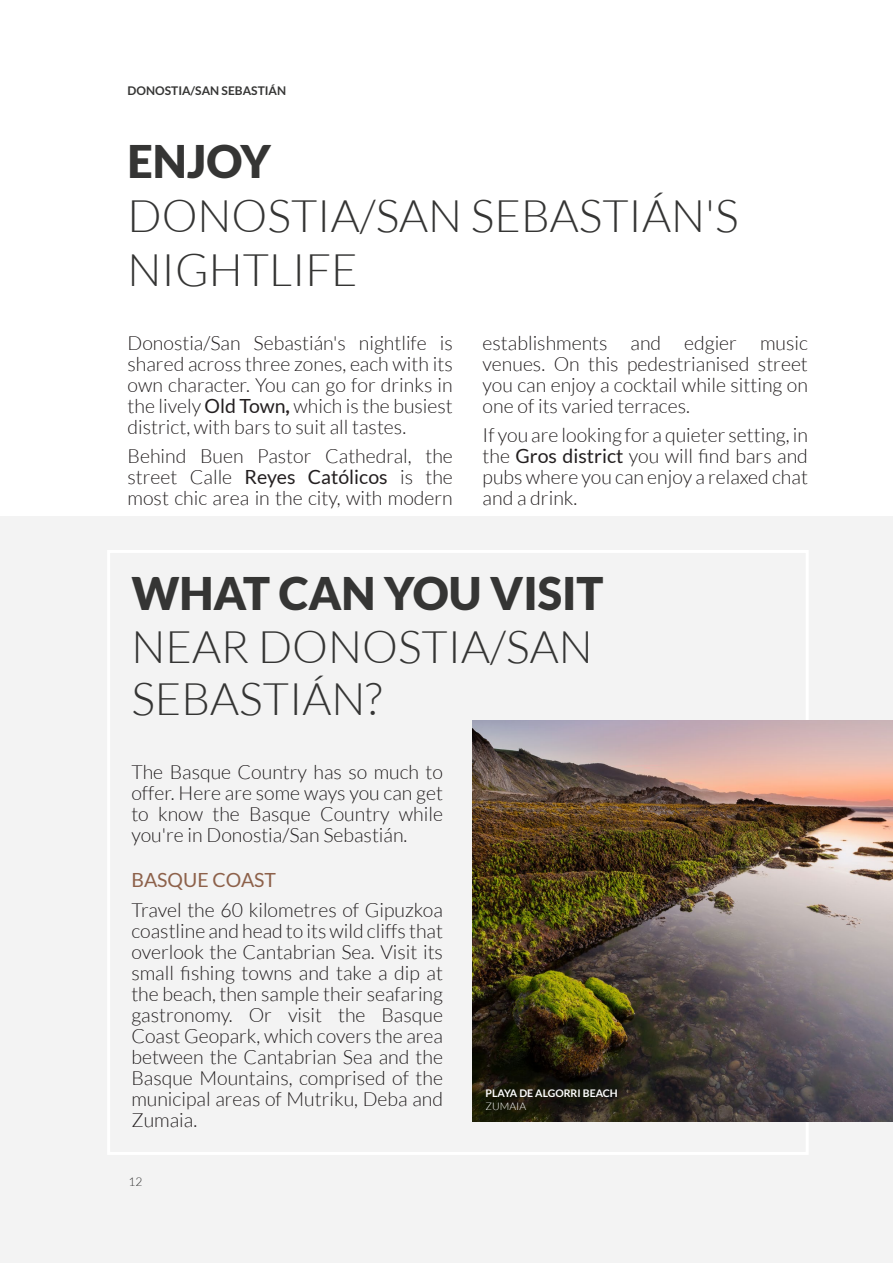
<style>
.page{position:relative;width:893px;height:1263px;background:#fff}
.page>*{position:absolute;margin:0;border:0;box-sizing:border-box;transform-origin:0 0}
.t1{font:300 45px/54px "Lato";color:#353534}
.Body{font:300 19.5px/21px "Lato";color:#231f20;text-align:justify}
.t2{font:19.5px "Lato";color:#8d614a}
.t3{font:700 12px "Lato";color:#353534}
.t4{font:300 12px "Lato";color:#353534}
.PIE_ARRIBA{font:700 10.5px "Lato";color:#fff}
.PIE_ARRIBA-2{font:300 10.5px "Lato";color:#fff}
.s1{font-weight:900}
.s2{font-weight:400}
.s3{font-weight:700}
</style>
<div class="page">
<div style="left:0;top:516px;width:893px;height:747px;background:#f3f3f3"></div>
<div style="left:107px;top:550px;width:702px;height:605px;border:3px solid #fff"></div>
<img style="left:473px;top:720px;width:420px;height:402px">
<p class="t3" style="left:128px;top:83px;width:160px">DONOSTIA/SAN SEBASTIÁN</p>
<h1 class="t1" style="left:128px;top:135px;width:612px"><span class="s1">ENJOY<br></span>DONOSTIA/SAN SEBASTIÁN'S<br>NIGHTLIFE</h1>
<p class="Body" style="left:128px;top:332px;width:327px">Donostia/San Sebastián's nightlife is shared across three zones, each with its own character. You can go for drinks in the lively <span class="s2">Old Town</span><span class="s3">,</span> which is the busiest district, with bars to suit all tastes.</p>
<p class="Body" style="left:128px;top:446px;width:327px">Behind Buen Pastor Cathedral, the street Calle <span class="s2">Reyes Católicos</span> is the most chic area in the city, with modern</p>
<p class="Body" style="left:483px;top:332px;width:327px">establishments and edgier music venues. On this pedestrianised street you can enjoy a cocktail while sitting on one of its varied terraces.</p>
<p class="Body" style="left:483px;top:425px;width:327px">If you are looking for a quieter setting, in the <span class="s2">Gros district</span> you will find bars and pubs where you can enjoy a relaxed chat and a drink.</p>
<h1 class="t1" style="left:131px;top:568px;width:474px;line-height:52.5px"><span class="s1">WHAT CAN YOU VISIT<br></span>NEAR DONOSTIA/SAN<br>SEBASTIÁN?</h1>
<p class="Body" style="left:131px;top:761px;width:313px">The Basque Country has so much to offer. Here are some ways you can get to know the Basque Country while you're in Donostia/San Sebastián.</p>
<h3 class="t2" style="left:131px;top:869px;width:146px">BASQUE COAST</h3>
<p class="Body" style="left:131px;top:899px;width:313px">Travel the 60 kilometres of Gipuzkoa coastline and head to its wild cliffs that overlook the Cantabrian Sea. Visit its small fishing towns and take a dip at the beach, then sample their seafaring gastronomy. Or visit the Basque Coast Geopark, which covers the area between the Cantabrian Sea and the Basque Mountains, comprised of the municipal areas of Mutriku, Deba and Zumaia.</p>
<p class="t4" style="left:128px;top:1175px;width:15px">12</p>
<p class="PIE_ARRIBA" style="left:486px;top:1087px;width:134px">PLAYA DE ALGORRI BEACH</p>
<p class="PIE_ARRIBA-2" style="left:486px;top:1100px;width:42px">ZUMAIA</p>
</div>
